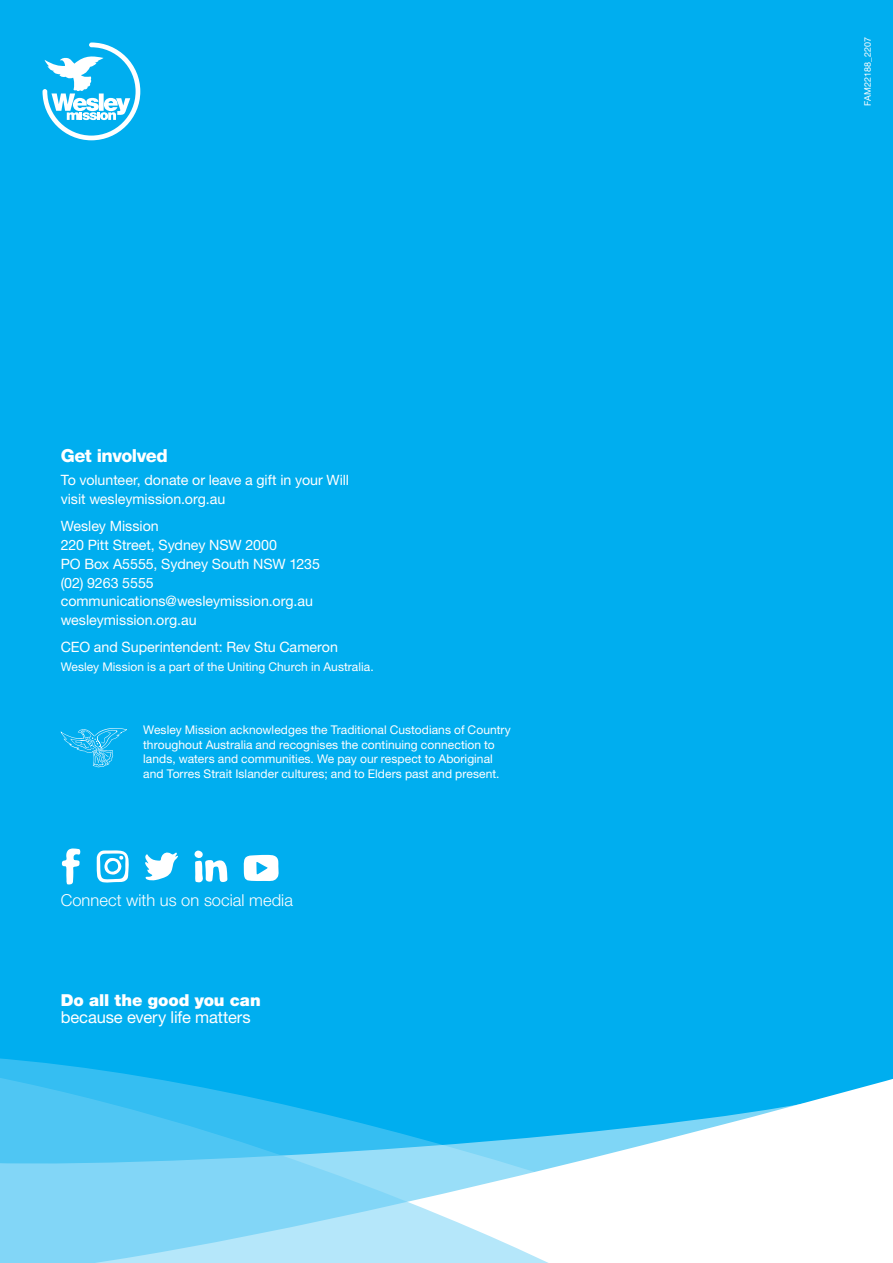
<style>
.page{position:relative;width:893px;height:1263px;background:#00aeef}
.page>*{position:absolute;margin:0;border:0;box-sizing:border-box;transform-origin:0 0}
.Back_page_Title{font:18px "Helvetica Neue LT 85 Hv";letter-spacing:-.025em;color:#fff}
.t1{font:16.5px/16.5px "Helvetica Neue LT 55 Rm";letter-spacing:-.005em;color:#fff}
.t2{font:16.5px "Helvetica Neue LT 45 Lt";letter-spacing:.005em;color:#fff}
.Address_Copy{font:14.25px/18.8px "Helvetica Neue LT 55 Rm";color:#fff}
.Address_Copy-2{font:12px/14.4px "Helvetica Neue LT 55 Rm";letter-spacing:.005em;color:#fff}
.Body_Copy{font:9px "Helvetica Neue LT 55 Rm";color:#fff}
.s1{font-family:"Helvetica Neue LT 95 Blk"}
</style>
<div class="page">
<svg style="left:62px;top:848px;width:19px;height:36px"></svg>
<svg style="left:194px;top:850px;width:33px;height:32px"></svg>
<svg style="left:244px;top:855px;width:35px;height:26px"></svg>
<svg style="left:97px;top:850px;width:32px;height:33px"></svg>
<svg style="left:145px;top:852px;width:33px;height:28px"></svg>
<svg style="left:43px;top:43px;width:97px;height:97px"></svg>
<svg style="left:0;top:1058px;width:131px;height:17px;fill:#35bef2"></svg>
<svg style="left:575px;top:1079px;width:318px;height:184px;fill:#fff"></svg>
<svg style="left:0;top:1075px;width:575px;height:188px"></svg>
<svg style="left:61px;top:728px;width:66px;height:39px"></svg>
<p class="Back_page_Title" style="left:61px;top:445px;width:109px">Get involved</p>
<p class="Address_Copy" style="left:61px;top:470px;width:290px">To volunteer, donate or leave a gift in your Will visit wesleymission.org.au</p>
<p class="Address_Copy" style="left:61px;top:516px;width:261px">Wesley Mission<br>220 Pitt Street, Sydney NSW 2000<br>PO Box A5555, Sydney South NSW 1235 (02) 9263 5555 communications@wesleymission.org.au wesleymission.org.au</p>
<p class="Address_Copy" style="left:61px;top:637px;width:279px">CEO and Superintendent: Rev Stu Cameron</p>
<p class="Address_Copy-2" style="left:61px;top:659px;width:315px">Wesley Mission is a part of the Uniting Church in Australia.</p>
<p class="Address_Copy-2" style="left:143px;top:723px;width:369px">Wesley Mission acknowledges the Traditional Custodians of Country throughout Australia and recognises the continuing connection to lands, waters and communities. We pay our respect to Aboriginal and Torres Strait Islander cultures; and to Elders past and present.</p>
<p class="t2" style="left:61px;top:890px;width:234px">Connect with us on social media</p>
<p class="t1" style="left:61px;top:992px;width:202px"><span class="s1">Do all the good you can </span>because every life matters</p>
<p class="Body_Copy" style="left:862px;top:106px;width:70px;rotate:-90deg">FAM22188_2207</p>
</div>
